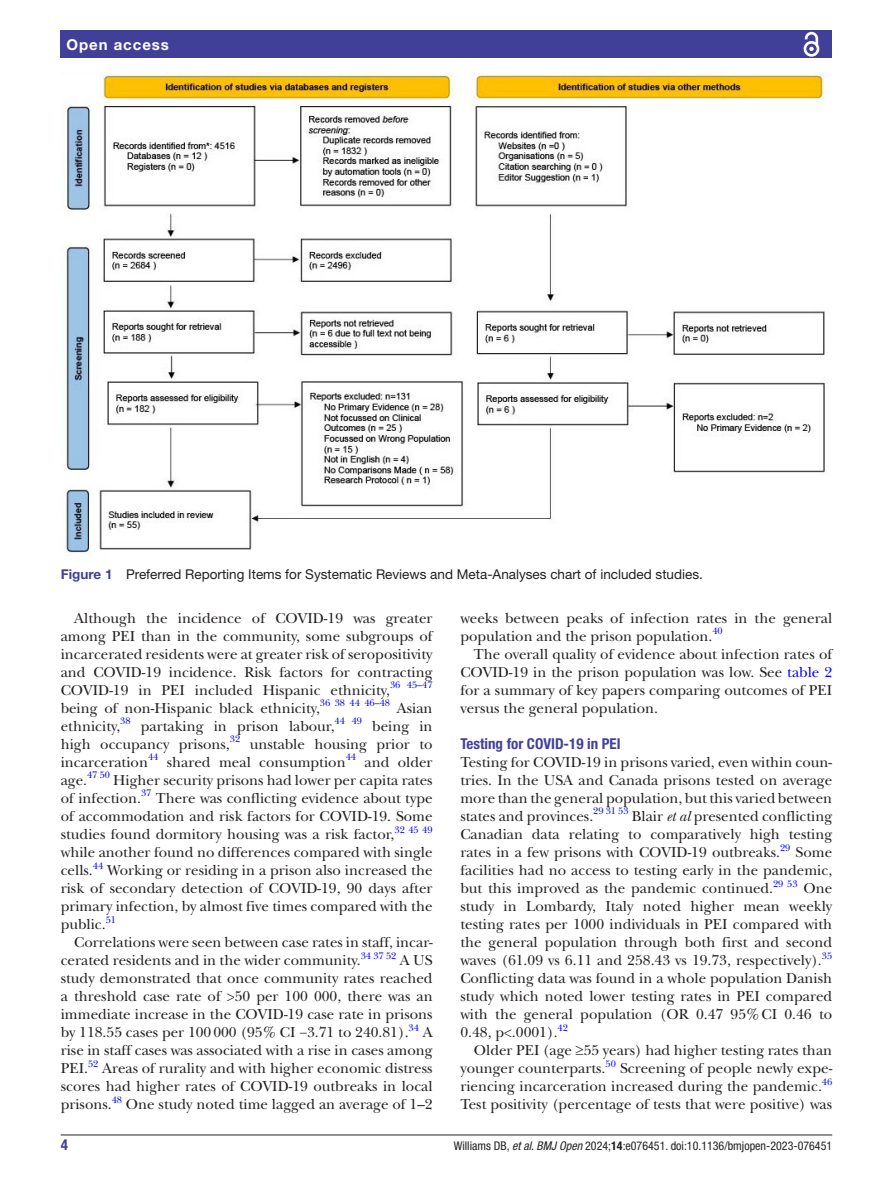
<style>
.page{position:relative;width:893px;height:1191px;background:#fff}
.page>*{position:absolute;margin:0;border:0;box-sizing:border-box;transform-origin:0 0}
.t1{font:15px/18px "New Baskerville";color:#231f20;text-align:justify}
.t2{font:700 condensed 15px "Helvetica Neue LT Std";color:#414099}
.t3{font:700 15px "Helvetica Neue LT Std";letter-spacing:.065em;color:#fff}
.t4{font:13.5px "Helvetica Neue LT Std";color:#231f20}
.t5{font:condensed 12px "Helvetica Neue LT Std";color:#231f20}
.t6{font:9.9px "New Baskerville";color:#00f}
.s1{font-weight:700;color:#414099}
.s2{color:#00f}
.s3{font-style:italic}
.s4{font-weight:700}
</style>
<div class="page">
<hr style="left:61px;top:1134px;width:771px;height:1px;background:#231f20">
<div style="left:61px;top:31px;width:771px;height:27px;background:#414099"></div>
<svg style="left:803px;top:31px;width:17px;height:26px"></svg>
<img style="left:64px;top:73px;width:764px;height:481px">
<p class="t3" style="left:66px;top:35px;width:104px">Open access</p>
<p class="t4" style="left:61px;top:566px;width:644px"><span class="s1">Figure 1</span> Preferred Reporting Items for Systematic Reviews and Meta-Analyses chart of included studies.</p>
<p class="t1" style="left:61px;top:609px;width:373px;text-indent:13px">Although the incidence of COVID-19 was greater among PEI than in the community, some subgroups of incarcerated residents were at greater risk of seropositivity and COVID-19 incidence. Risk factors for contracting COVID-19 in PEI included Hispanic ethnicity,</p>
<p class="t6" style="left:390px;top:679px;width:44px">36 45–47</p>
<p class="t1" style="left:61px;top:699px;width:261px">being of non-Hispanic black ethnicity,</p>
<p class="t6" style="left:320px;top:697px;width:72px">36 38 44 46–48</p>
<p class="t1" style="left:397px;top:699px;width:37px">Asian</p>
<p class="t1" style="left:61px;top:717px;width:61px">ethnicity,</p>
<p class="t6" style="left:120px;top:715px;width:12px">38</p>
<p class="t1" style="left:141px;top:717px;width:195px">partaking in prison labour,</p>
<p class="t6" style="left:335px;top:715px;width:29px">44 49</p>
<p class="t1" style="left:372px;top:717px;width:62px">being in</p>
<p class="t1" style="left:61px;top:735px;width:171px">high occupancy prisons,</p>
<p class="t6" style="left:230px;top:733px;width:12px">32</p>
<p class="t1" style="left:250px;top:735px;width:184px">unstable housing prior to</p>
<p class="t1" style="left:61px;top:753px;width:89px">incarceration</p>
<p class="t6" style="left:148px;top:751px;width:12px">44</p>
<p class="t1" style="left:167px;top:753px;width:180px">shared meal consumption</p>
<p class="t6" style="left:346px;top:751px;width:12px">44</p>
<p class="t1" style="left:364px;top:753px;width:70px">and older</p>
<p class="t6" style="left:87px;top:769px;width:24px">47 50</p>
<p class="t1" style="left:61px;top:771px;width:373px;text-indent:53px">Higher security prisons had lower per capita rates of infection.</p>
<p class="t1" style="left:61px;top:771px;width:28px">age.</p>
<p class="t6" style="left:141px;top:787px;width:12px">37</p>
<p class="t1" style="left:61px;top:789px;width:373px;text-indent:95px">There was conflicting evidence about type of accommodation and risk factors for COVID-19. Some studies found dormitory housing was a risk factor,</p>
<p class="t6" style="left:394px;top:823px;width:40px">32 45 49</p>
<p class="t1" style="left:61px;top:843px;width:373px">while another found no differences compared with single cells.</p>
<p class="t6" style="left:93px;top:859px;width:12px">44</p>
<p class="t1" style="left:61px;top:861px;width:373px;text-indent:46px">Working or residing in a prison also increased the risk of secondary detection of COVID-19, 90 days after primary infection, by almost five times compared with the public.</p>
<p class="t6" style="left:106px;top:913px;width:12px">51</p>
<p class="t1" style="left:61px;top:933px;width:373px;text-indent:13px">Correlations were seen between case rates in staff, incar&shy;cerated residents and in the wider community.</p>
<p class="t6" style="left:361px;top:949px;width:37px">34 37 52</p>
<p class="t1" style="left:61px;top:951px;width:373px;text-indent:339px">A US study demonstrated that once community rates reached a threshold case rate of &gt;50 per 100 000, there was an immediate increase in the COVID-19 case rate in prisons by 118.55 cases per 100000 (95% CI −3.71 to 240.81).</p>
<p class="t6" style="left:409px;top:1021px;width:12px">34</p>
<p class="t1" style="left:61px;top:1023px;width:373px;text-indent:362px">A rise in staff cases was associated with a rise in cases among PEI.</p>
<p class="t6" style="left:88px;top:1057px;width:12px">52</p>
<p class="t1" style="left:61px;top:1059px;width:373px;text-indent:41px">Areas of rurality and with higher economic distress scores had higher rates of COVID-19 outbreaks in local prisons.<sup>48</sup> One study noted time lagged an average of 1–2</p>
<p class="t1" style="left:460px;top:609px;width:373px">weeks between peaks of infection rates in the general population and the prison population.</p>
<p class="t6" style="left:712px;top:625px;width:12px">40</p>
<p class="t1" style="left:460px;top:645px;width:373px;text-indent:14px">The overall quality of evidence about infection rates of COVID-19 in the prison population was low. See <span class="s2">table 2 </span>for a summary of key papers comparing outcomes of PEI versus the general population.</p>
<p class="t2" style="left:460px;top:735px;width:162px">Testing for COVID-19 in PEI</p>
<p class="t1" style="left:460px;top:753px;width:373px">Testing for COVID-19 in prisons varied, even within coun&shy;tries. In the USA and Canada prisons tested on average more than the general population, but this varied between states and provinces.</p>
<p class="t6" style="left:593px;top:805px;width:37px">29 31 53</p>
<p class="t1" style="left:460px;top:807px;width:373px;text-indent:172px">Blair <span class="s3">et al</span> presented conflicting Canadian data relating to comparatively high testing rates in a few prisons with COVID-19 outbreaks.</p>
<p class="t6" style="left:780px;top:841px;width:12px">29</p>
<p class="t1" style="left:460px;top:843px;width:373px;text-indent:335px">Some facilities had no access to testing early in the pandemic, but this improved as the pandemic continued.</p>
<p class="t6" style="left:773px;top:877px;width:26px">29 53</p>
<p class="t1" style="left:460px;top:879px;width:373px;text-indent:343px">One study in Lombardy, Italy noted higher mean weekly testing rates per 1000 individuals in PEI compared with the general population through both first and second waves (61.09 vs 6.11 and 258.43 vs 19.73, respectively).</p>
<p class="t6" style="left:822px;top:949px;width:12px">35</p>
<p class="t1" style="left:460px;top:969px;width:373px">Conflicting data was found in a whole population Danish study which noted lower testing rates in PEI compared with the general population (OR 0.47 95%CI 0.46 to 0.48, p&lt;.0001).</p>
<p class="t6" style="left:558px;top:1021px;width:12px">42</p>
<p class="t1" style="left:460px;top:1041px;width:373px;text-indent:14px">Older PEI (age ≥55 years) had higher testing rates than younger counterparts.</p>
<p class="t6" style="left:605px;top:1057px;width:12px">50</p>
<p class="t1" style="left:460px;top:1059px;width:373px;text-indent:160px">Screening of people newly expe&shy;riencing incarceration increased during the pandemic.</p>
<p class="t6" style="left:822px;top:1075px;width:12px">46</p>
<p class="t1" style="left:460px;top:1095px;width:373px">Test positivity (percentage of tests that were positive) was</p>
<p class="t2" style="left:61px;top:1135px;width:9px">4</p>
<p class="t5" style="left:454px;top:1138px;width:380px">Williams DB, <span class="s3">et al</span>. <span class="s3">BMJ Open</span> 2024;<span class="s4">14</span>:e076451. doi:10.1136/bmjopen-2023-076451</p>
</div>
